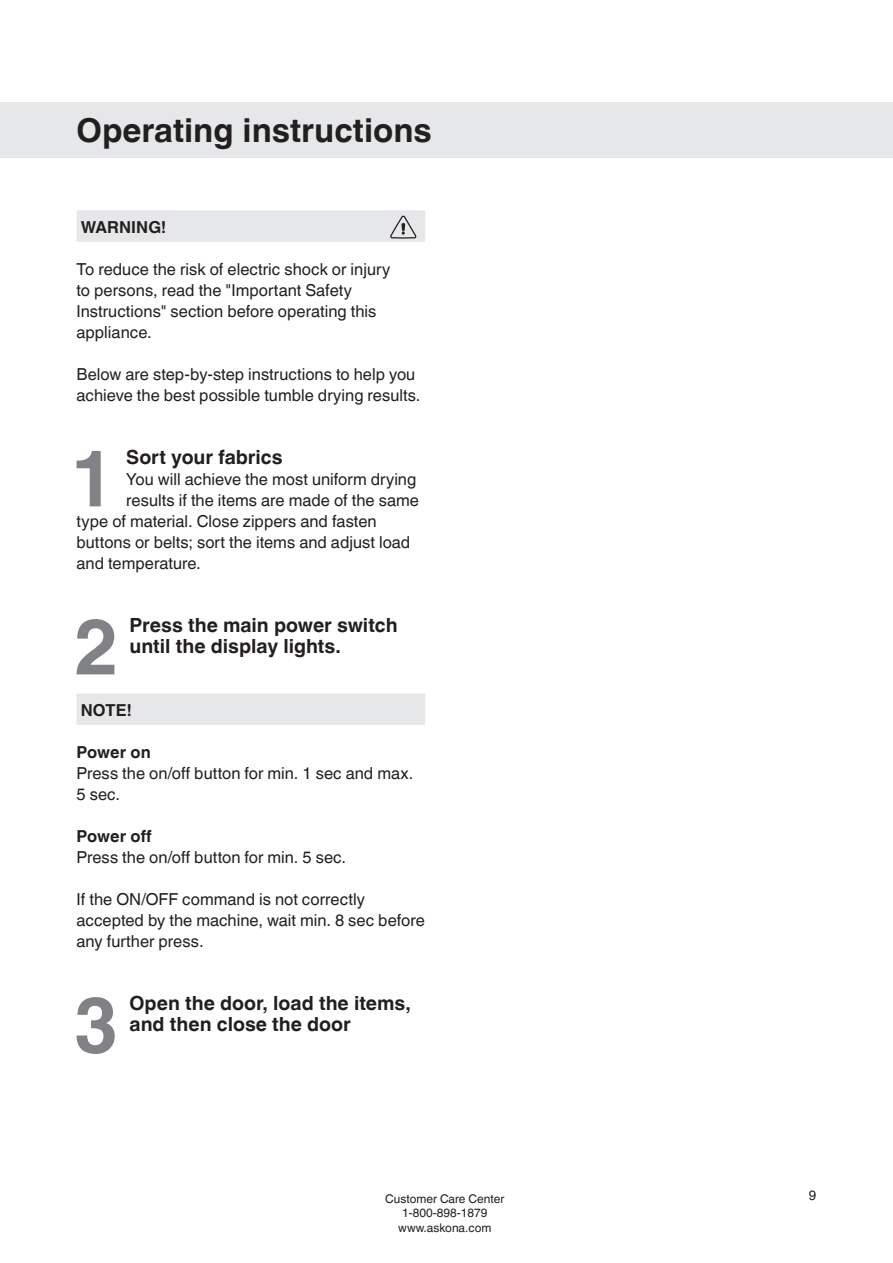
<style>
.page{position:relative;width:893px;height:1263px;background:#fff}
.page>*{position:absolute;margin:0;border:0;box-sizing:border-box;transform-origin:0 0}
.naslov_2{font:700 78px "Helvetica Linotype";color:#808285}
.naslov_1{font:700 33px "Helvetica Linotype";color:#231f20}
.naslov_2-2{font:700 19.5px/21px "Helvetica Linotype";color:#231f20}
.tekst{font:16.5px/21px "Helvetica Linotype";color:#231f20}
.naslov_3{font:700 16.5px "Helvetica Linotype";letter-spacing:-.01em;color:#231f20}
.podnaslov_v_sivini{font:700 16.5px "Helvetica Linotype";letter-spacing:.005em;color:#231f20}
.t1{font:13.5px "Helvetica Linotype";color:#231f20}
.t2{font:12px/14.4px "Helvetica Linotype";color:#231f20;text-align:center}
</style>
<div class="page">
<div style="left:0;top:102px;width:893px;height:55px;background:#e6e7e9"></div>
<div style="left:77px;top:210px;width:348px;height:32px;background:#e6e7e9"></div>
<div style="left:77px;top:693px;width:348px;height:32px;background:#e6e7e9"></div>
<svg style="left:390px;top:215px;width:27px;height:24px"></svg>
<p class="naslov_1" style="left:77px;top:111px;width:357px">Operating instructions</p>
<p class="podnaslov_v_sivini" style="left:81px;top:218px;width:87px">WARNING!</p>
<p class="tekst" style="left:77px;top:259px;width:315px">To reduce the risk of electric shock or injury to persons, read the "Important Safety Instructions" section before operating this appliance.</p>
<p class="tekst" style="left:77px;top:364px;width:345px">Below are step-by-step instructions to help you achieve the best possible tumble drying results.</p>
<p class="naslov_2" style="left:70px;top:434px;width:46px">1</p>
<p class="naslov_2-2" style="left:126px;top:447px;width:158px">Sort your fabrics</p>
<p class="tekst" style="left:126px;top:469px;width:292px">You will achieve the most uniform drying</p>
<p class="tekst" style="left:126px;top:490px;width:294px">results if the items are made of the same</p>
<p class="tekst" style="left:77px;top:511px;width:302px">type of material. Close zippers and fasten</p>
<p class="tekst" style="left:77px;top:532px;width:335px">buttons or belts; sort the items and adjust load</p>
<p class="tekst" style="left:77px;top:553px;width:126px">and temperature.</p>
<p class="naslov_2" style="left:74px;top:602px;width:46px">2</p>
<p class="naslov_2-2" style="left:130px;top:615px;width:269px">Press the main power switch until the display lights.</p>
<p class="podnaslov_v_sivini" style="left:81px;top:701px;width:53px">NOTE!</p>
<p class="naslov_3" style="left:77px;top:743px;width:76px">Power on</p>
<p class="tekst" style="left:77px;top:763px;width:338px">Press the on/off button for min. 1 sec and max.<br>5 sec.</p>
<p class="naslov_3" style="left:77px;top:827px;width:77px">Power off</p>
<p class="tekst" style="left:77px;top:847px;width:271px">Press the on/off button for min. 5 sec.</p>
<p class="tekst" style="left:77px;top:889px;width:350px">If the ON/OFF command is not correctly accepted by the machine, wait min. 8 sec before any further press.</p>
<p class="naslov_2" style="left:74px;top:980px;width:46px">3</p>
<p class="naslov_2-2" style="left:130px;top:993px;width:283px">Open the door, load the items, and then close the door</p>
<p class="t2" style="left:385px;top:1192px;width:121px">Customer Care Center</p>
<p class="t1" style="left:809px;top:1188px;width:9px">9</p>
<p class="t2" style="left:398px;top:1206px;width:95px">1-800-898-1879 www.askona.com</p>
</div>
